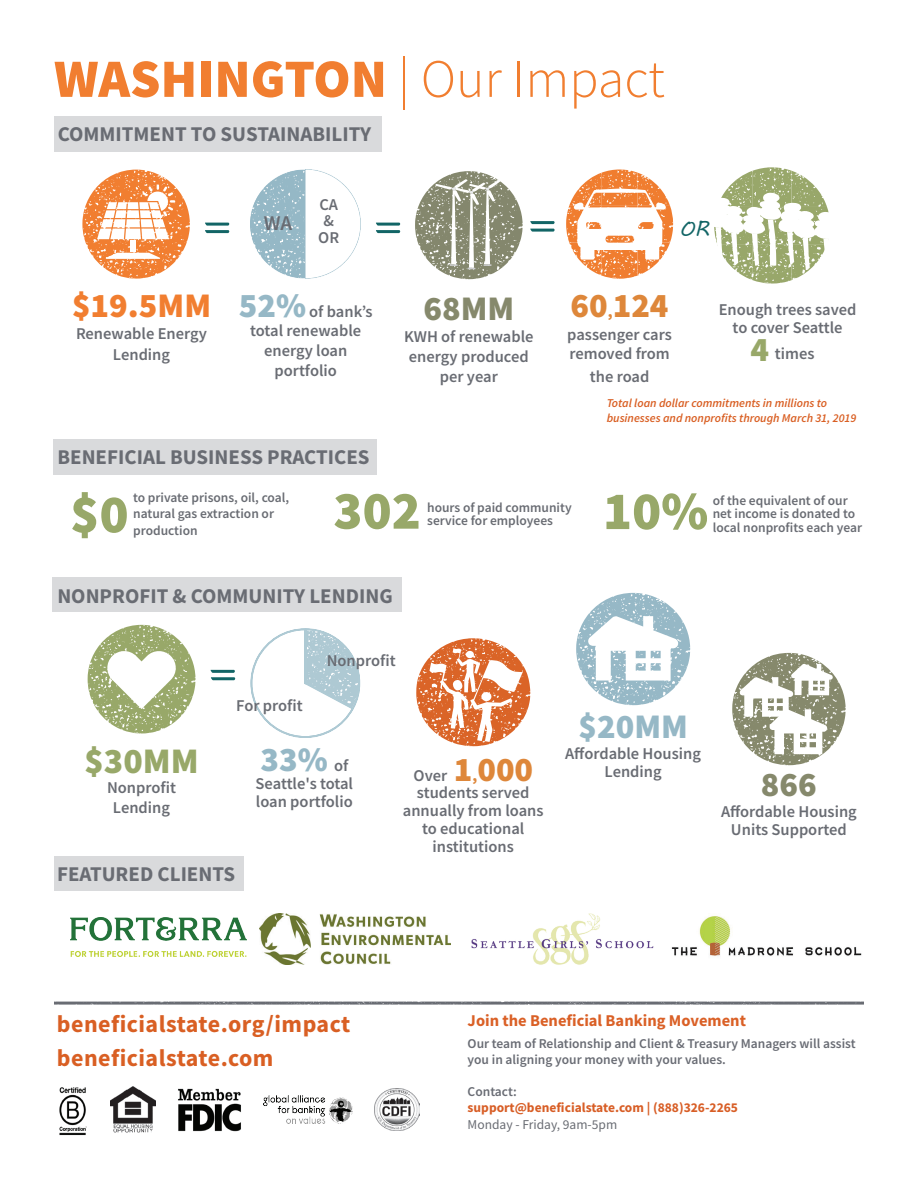
<style>
.page{position:relative;width:918px;height:1188px;background:#fff}
.page>*{position:absolute;margin:0;border:0;box-sizing:border-box;transform-origin:0 0}
.t1{font:900 54px "Source Sans Pro";color:#f17e30}
.t2{font:900 54px "Source Sans Pro";color:#98a869}
.t3{font:900 36px "Source Sans Pro";color:#98a869}
.t4{font:900 34.5px "Source Sans Pro";color:#96b8c6}
.t5{font:900 34.5px "Source Sans Pro";color:#de873a}
.t6{font:900 34.5px "Source Sans Pro";color:#86896c}
.t7{font:900 34.5px "Source Sans Pro";color:#f17e30}
.t8{font:700 24px/34.5px "Source Sans Pro";letter-spacing:.02em;color:#d95f23}
.t9{font:700 21px "Source Sans Pro";color:#696c73}
.t10{font:21px "MV Boli";color:#126566}
.t11{font:600 21px "Source Sans Pro";color:#696c73}
.t12{font:600 16.5px/19.8px "Source Sans Pro";color:#696c73;text-align:center}
.t13{font:700 16.5px "Source Sans Pro";color:#da6026}
.t14{font:900 15px "Source Sans Pro";color:#de873a}
.t15{font:600 13.5px/16.5px "Source Sans Pro";color:#696c73}
.t16{font:600 13.5px/16.2px "Source Sans Pro";color:#696c74}
.t17{font:700 13.5px "Source Sans Pro";color:#d85e26}
.t18{font:13.5px "Source Sans Pro";color:#696c73}
.t19{font:italic 600 12px/14.4px "Source Sans Pro";color:#d95f23}
.s1{font-weight:300}
.s2{font-weight:900;font-size:34.5px;color:#96b8c6}
.s3{font-weight:900;font-size:34.5px;color:#98a869}
.s4{font-weight:600;font-size:16.5px;color:#696c73}
.s5{font-weight:900;font-size:34.5px;color:#de873a}
.s6{font-weight:900;font-size:15px;color:#de873a}
</style>
<div class="page">
<div style="left:54px;top:116px;width:328px;height:36px;background:#d9dadc"></div>
<div style="left:52px;top:577px;width:349px;height:35px;background:#d9dadc"></div>
<div style="left:54px;top:856px;width:190px;height:34px;background:#d9dadc"></div>
<svg style="left:82px;top:170px;width:108px;height:109px"></svg>
<svg style="left:566px;top:169px;width:107px;height:110px"></svg>
<svg style="left:714px;top:167px;width:115px;height:117px"></svg>
<div style="left:53px;top:439px;width:324px;height:36px;background:#d9dadc"></div>
<svg style="left:576px;top:593px;width:114px;height:112px"></svg>
<svg style="left:88px;top:625px;width:107px;height:109px"></svg>
<svg style="left:416px;top:638px;width:114px;height:108px"></svg>
<div style="left:481px;top:692px;width:11px;height:9px;background:#fff;border-radius:4px"></div>
<img style="left:71px;top:918px;width:175px;height:39px">
<img style="left:471px;top:913px;width:183px;height:52px">
<img style="left:259px;top:914px;width:192px;height:51px">
<img style="left:671px;top:916px;width:191px;height:40px">
<svg style="left:205px;top:223px;width:25px;height:10px"></svg>
<svg style="left:210px;top:670px;width:26px;height:10px"></svg>
<svg style="left:732px;top:653px;width:114px;height:112px"></svg>
<svg style="left:415px;top:171px;width:108px;height:108px"></svg>
<svg style="left:376px;top:223px;width:25px;height:10px"></svg>
<svg style="left:530px;top:221px;width:25px;height:11px"></svg>
<img style="left:251px;top:170px;width:110px;height:108px">
<svg style="left:54px;top:1002px;width:810px;height:3px;background:#818389"></svg>
<img style="left:375px;top:1088px;width:45px;height:43px">
<img style="left:263px;top:1096px;width:90px;height:27px">
<img style="left:111px;top:1087px;width:44px;height:45px">
<img style="left:178px;top:1088px;width:63px;height:43px">
<img style="left:59px;top:1087px;width:28px;height:48px">
<svg style="left:250px;top:628px;width:111px;height:110px"></svg>
<h1 class="t1" style="left:54px;top:42px;width:612px">WASHINGTON <span class="s1">| Our Impact</span></h1>
<p class="t9" style="left:58px;top:120px;width:315px">COMMITMENT TO SUSTAINABILITY</p>
<h3 class="t7" style="left:72px;top:281px;width:141px">$19.5MM</h3>
<p class="t12" style="left:76px;top:323px;width:133px;line-height:20.7px">Renewable Energy<br>Lending</p>
<p class="t11" style="left:264px;top:209px;width:30px">WA</p>
<p class="t12" style="left:318px;top:196px;width:22px;line-height:16.5px">CA &amp;<br>OR</p>
<p class="t10" style="left:679px;top:214px;width:31px">OR</p>
<p class="t12" style="left:239px;top:301px;width:136px"><span class="s2">52%</span> of bank’s total renewable energy loan portfolio</p>
<h3 class="t5" style="left:571px;top:282px;width:99px">60124</h3>
<h3 class="t6" style="left:423px;top:284px;width:92px">68MM</h3>
<p class="t12" style="left:404px;top:327px;width:131px">KWH of renewable energy produced per year</p>
<p class="t14" style="left:608px;top:302px;width:6px">,</p>
<p class="t12" style="left:567px;top:324px;width:106px;text-align:left">passenger cars removed from</p>
<p class="t12" style="left:590px;top:366px;width:61px">the road</p>
<p class="t12" style="left:719px;top:300px;width:139px;line-height:18px">Enough trees saved to cover Seattle</p>
<p class="t12" style="left:750px;top:344px;width:66px"><span class="s3">4</span> times</p>
<p class="t9" style="left:57px;top:443px;width:314px">BENEFICIAL BUSINESS PRACTICES</p>
<p class="t19" style="left:607px;top:396px;width:251px">Total loan dollar commitments in millions to businesses and nonprofits through March 31, 2019</p>
<h1 class="t2" style="left:70px;top:477px;width:60px">$0</h1>
<p class="t15" style="left:133px;top:489px;width:158px">to private prisons, oil, coal, natural gas extraction or production</p>
<p class="t15" style="left:427px;top:500px;width:146px;line-height:13.5px">hours of paid community service for employees</p>
<p class="t15" style="left:713px;top:494px;width:144px;line-height:13.5px">of the equivalent of our net income is donated to</p>
<h1 class="t2" style="left:333px;top:473px;width:89px">302</h1>
<h1 class="t2" style="left:603px;top:474px;width:107px">10%</h1>
<p class="t15" style="left:713px;top:519px;width:151px">local nonprofits each year</p>
<p class="t9" style="left:57px;top:582px;width:337px">NONPROFIT &amp; COMMUNITY LENDING</p>
<p class="t12" style="left:236px;top:695px;width:68px">For profit</p>
<p class="t12" style="left:327px;top:650px;width:70px">Nonprofit</p>
<h2 class="t3" style="left:84px;top:737px;width:116px">$30MM</h2>
<p class="t12" style="left:107px;top:778px;width:70px">Nonprofit<br>Lending</p>
<p class="t9" style="left:57px;top:860px;width:180px">FEATURED CLIENTS</p>
<h3 class="t4" style="left:260px;top:736px;width:89px">33% <span class="s4">of</span></h3>
<p class="t12" style="left:256px;top:774px;width:99px;line-height:18px;text-align:left">Seattle's total loan portfolio</p>
<p class="t12" style="left:414px;top:765px;width:65px">Over <span class="s5">1</span><span class="s6">,</span></p>
<h3 class="t5" style="left:477px;top:745px;width:57px">000</h3>
<p class="t12" style="left:403px;top:783px;width:142px;line-height:18px">students served annually from loans to educational institutions</p>
<h3 class="t4" style="left:578px;top:703px;width:111px">$20MM</h3>
<p class="t12" style="left:565px;top:743px;width:137px">Affordable Housing</p>
<p class="t12" style="left:605px;top:761px;width:59px">Lending</p>
<h3 class="t6" style="left:761px;top:761px;width:57px">866</h3>
<p class="t12" style="left:721px;top:802px;width:137px;line-height:18px">Affordable Housing<br>Units Supported</p>
<h3 class="t8" style="left:57px;top:1006px;width:295px">beneficialstate.org/impact beneficialstate.com</h3>
<p class="t13" style="left:468px;top:1009px;width:280px">Join the Beneficial Banking Movement</p>
<p class="t16" style="left:468px;top:1035px;width:390px">Our team of Relationship and Client &amp; Treasury Managers will assist you in aligning your money with your values.</p>
<p class="t16" style="left:468px;top:1084px;width:51px">Contact:</p>
<p class="t17" style="left:468px;top:1099px;width:272px">support@beneficialstate.com | (888)326-2265</p>
<p class="t18" style="left:468px;top:1116px;width:151px">Monday - Friday, 9am-5pm</p>
</div>
